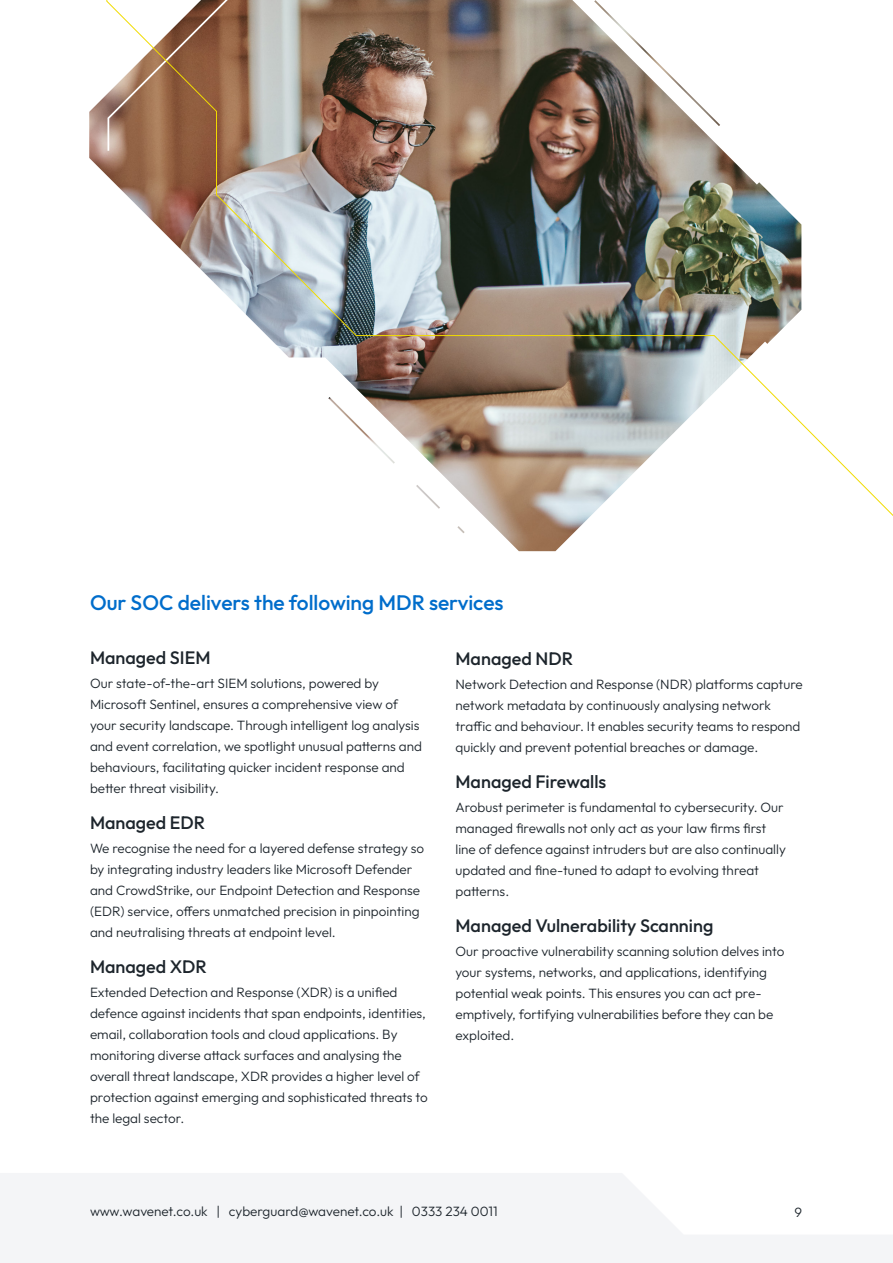
<style>
.page{position:relative;width:893px;height:1263px;background:#fff}
.page>*{position:absolute;margin:0;border:0;box-sizing:border-box;transform-origin:0 0}
.t1{font:500 21px "Outfit";color:#006dcb}
.t2{font:500 18px "Outfit";color:#1d252c}
.Paragraph{font:300 13.5px/21px "Outfit";color:#1d252c}
</style>
<div class="page">
<svg style="left:0;top:1173px;width:893px;height:90px;fill:#f4f5f7"></svg>
<img style="left:89px;top:95px;width:489px;height:456px">
<img style="left:106px;top:0;width:787px;height:529px">
<h3 class="t1" style="left:90px;top:589px;width:415px">Our SOC delivers the following MDR services</h3>
<h4 class="t2" style="left:90px;top:646px;width:122px">Managed SIEM</h4>
<p class="Paragraph" style="left:90px;top:673px;width:334px">Our state-of-the-art SIEM solutions, powered by Microsoft Sentinel, ensures a comprehensive view of your security landscape. Through intelligent log analysis and event correlation, we spotlight unusual patterns and behaviours, facilitating quicker incident response and better threat visibility.</p>
<h4 class="t2" style="left:90px;top:811px;width:117px">Managed EDR</h4>
<p class="Paragraph" style="left:90px;top:838px;width:336px">We recognise the need for a layered defense strategy so by integrating industry leaders like Microsoft Defender and CrowdStrike, our Endpoint Detection and Response (EDR) service, offers unmatched precision in pinpointing and neutralising threats at endpoint level.</p>
<h4 class="t2" style="left:90px;top:955px;width:118px">Managed XDR</h4>
<p class="Paragraph" style="left:90px;top:982px;width:339px">Extended Detection and Response (XDR) is a unified defence against incidents that span endpoints, identities, email, collaboration tools and cloud applications. By monitoring diverse attack surfaces and analysing the overall threat landscape, XDR provides a higher level of protection against emerging and sophisticated threats to the legal sector.</p>
<h4 class="t2" style="left:455px;top:647px;width:119px">Managed NDR</h4>
<p class="Paragraph" style="left:455px;top:674px;width:349px">Network Detection and Response (NDR) platforms capture network metadata by continuously analysing network traffic and behaviour. It enables security teams to respond quickly and prevent potential breaches or damage.</p>
<h4 class="t2" style="left:455px;top:770px;width:152px">Managed Firewalls</h4>
<p class="Paragraph" style="left:455px;top:797px;width:332px">Arobust perimeter is fundamental to cybersecurity. Our managed firewalls not only act as your law firms first line of defence against intruders but are also continually updated and fine-tuned to adapt to evolving threat patterns.</p>
<h4 class="t2" style="left:455px;top:914px;width:259px">Managed Vulnerability Scanning</h4>
<p class="Paragraph" style="left:455px;top:941px;width:330px">Our proactive vulnerability scanning solution delves into your systems, networks, and applications, identifying potential weak points. This ensures you can act pre&shy;emptively, fortifying vulnerabilities before they can be exploited.</p>
<p class="Paragraph" style="left:90px;top:1201px;width:409px">www.wavenet.co.uk | cyberguard@wavenet.co.uk | 0333 234 0011</p>
<p class="Paragraph" style="left:794px;top:1202px;width:9px">9</p>
</div>
